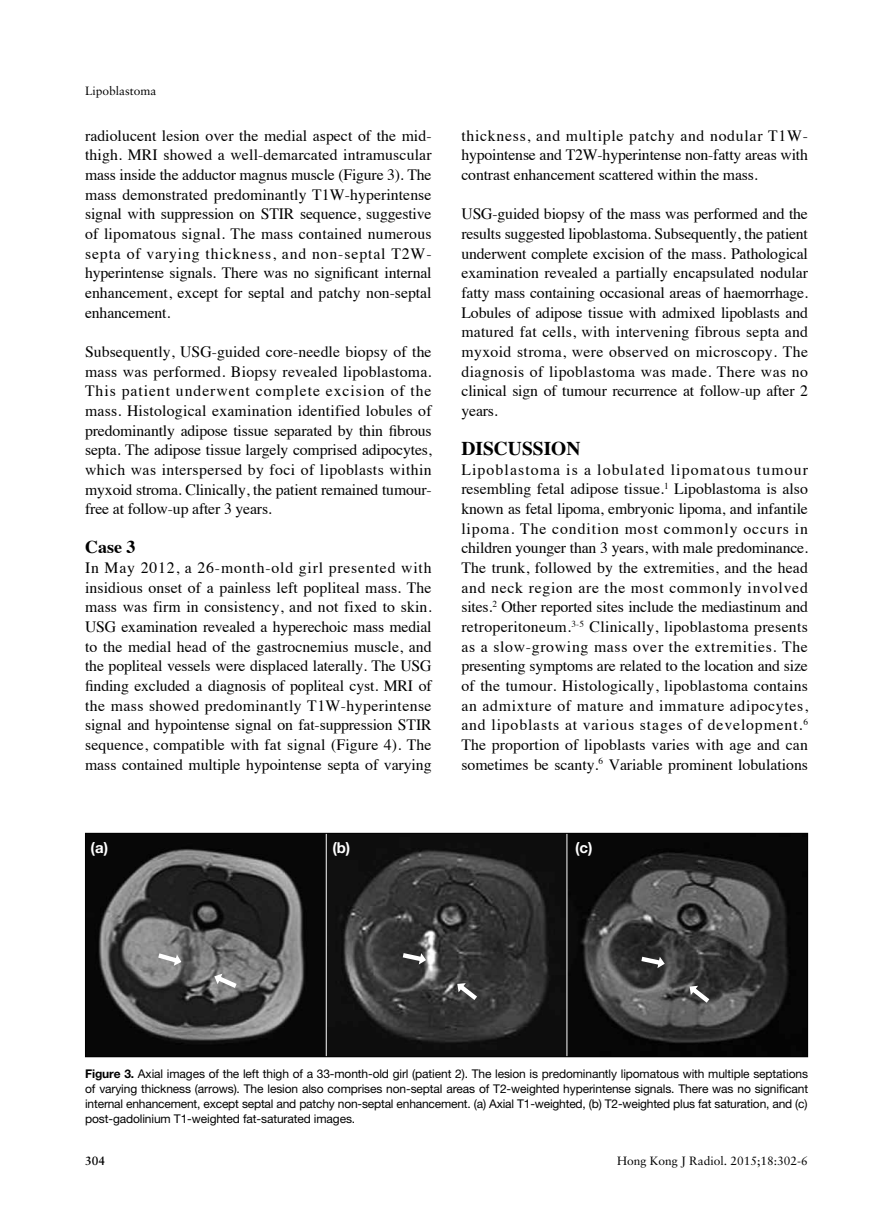
<style>
.page{position:relative;width:893px;height:1229px;background:#fff}
.page>*{position:absolute;margin:0;border:0;box-sizing:border-box;transform-origin:0 0}
.t1{font:700 19.5px "Times";color:#000}
.t2{font:700 18px "Times";color:#000}
.t3{font:15.75px/19.6px "Times";letter-spacing:-.01em;color:#000;text-align:justify}
.t4{font:700 15px "Helvetica Neue";color:#fff}
.t5{font:12px/15px "Helvetica Neue";letter-spacing:-.01em;color:#000;text-align:justify}
.t6{font:12px "Sabon";color:#000}
.t7{font:700 12px "Sabon";color:#000}
.s1{font-weight:700}
</style>
<div class="page">
<img style="left:87px;top:835px;width:719px;height:220px">
<svg style="left:158px;top:953px;width:23px;height:13px"></svg>
<svg style="left:403px;top:953px;width:23px;height:11px"></svg>
<svg style="left:641px;top:957px;width:24px;height:11px"></svg>
<svg style="left:214px;top:973px;width:23px;height:15px"></svg>
<svg style="left:457px;top:983px;width:20px;height:17px"></svg>
<svg style="left:690px;top:986px;width:19px;height:17px"></svg>
<hr style="left:326px;top:833px;width:1px;height:223px;background:#fff">
<hr style="left:567px;top:833px;width:1px;height:223px;background:#fff">
<div style="left:85px;top:833px;width:723px;height:224px;border:1px solid #000"></div>
<p class="t6" style="left:85px;top:84px;width:73px">Lipoblastoma</p>
<p class="t3" style="left:85px;top:124px;width:348px">radiolucent lesion over the medial aspect of the mid&shy;thigh. MRI showed a well-demarcated intramuscular mass inside the adductor magnus muscle (Figure 3). The mass demonstrated predominantly T1W-hyperintense signal with suppression on STIR sequence, suggestive of lipomatous signal. The mass contained numerous septa of varying thickness, and non-septal T2W&shy;hyperintense signals. There was no significant internal enhancement, except for septal and patchy non-septal enhancement.</p>
<p class="t3" style="left:85px;top:340px;width:348px">Subsequently, USG-guided core-needle biopsy of the mass was performed. Biopsy revealed lipoblastoma.<br>This patient underwent complete excision of the mass. Histological examination identified lobules of predominantly adipose tissue separated by thin fibrous septa. The adipose tissue largely comprised adipocytes, which was interspersed by foci of lipoblasts within myxoid stroma. Clinically, the patient remained tumour&shy;free at follow-up after 3 years.</p>
<p class="t2" style="left:85px;top:530px;width:52px">Case 3</p>
<p class="t3" style="left:85px;top:556px;width:348px">In May 2012, a 26-month-old girl presented with insidious onset of a painless left popliteal mass. The mass was firm in consistency, and not fixed to skin.<br>USG examination revealed a hyperechoic mass medial to the medial head of the gastrocnemius muscle, and the popliteal vessels were displaced laterally. The USG finding excluded a diagnosis of popliteal cyst. MRI of the mass showed predominantly T1W-hyperintense signal and hypointense signal on fat-suppression STIR sequence, compatible with fat signal (Figure 4). The mass contained multiple hypointense septa of varying</p>
<p class="t3" style="left:461px;top:124px;width:348px">thickness, and multiple patchy and nodular T1W&shy;hypointense and T2W-hyperintense non-fatty areas with contrast enhancement scattered within the mass.</p>
<p class="t3" style="left:461px;top:203px;width:348px">USG-guided biopsy of the mass was performed and the results suggested lipoblastoma. Subsequently, the patient underwent complete excision of the mass. Pathological examination revealed a partially encapsulated nodular fatty mass containing occasional areas of haemorrhage.<br>Lobules of adipose tissue with admixed lipoblasts and matured fat cells, with intervening fibrous septa and myxoid stroma, were observed on microscopy. The diagnosis of lipoblastoma was made. There was no clinical sign of tumour recurrence at follow-up after 2 years.</p>
<p class="t1" style="left:461px;top:430px;width:121px">DISCUSSION</p>
<p class="t3" style="left:461px;top:458px;width:348px">Lipoblastoma is a lobulated lipomatous tumour resembling fetal adipose tissue.<sup>1</sup> Lipoblastoma is also known as fetal lipoma, embryonic lipoma, and infantile lipoma. The condition most commonly occurs in children younger than 3 years, with male predominance.<br>The trunk, followed by the extremities, and the head and neck region are the most commonly involved sites.<sup>2</sup> Other reported sites include the mediastinum and retroperitoneum.<sup>3-5</sup> Clinically, lipoblastoma presents as a slow-growing mass over the extremities. The presenting symptoms are related to the location and size of the tumour. Histologically, lipoblastoma contains an admixture of mature and immature adipocytes, and lipoblasts at various stages of development.<sup>6<br></sup>The proportion of lipoblasts varies with age and can sometimes be scanty.<sup>6</sup> Variable prominent lobulations</p>
<p class="t4" style="left:91px;top:838px;width:19px">(a)</p>
<p class="t4" style="left:332px;top:838px;width:20px">(b)</p>
<p class="t4" style="left:575px;top:838px;width:19px">(c)</p>
<p class="t5" style="left:85px;top:1066px;width:724px"><span class="s1">Figure 3.</span> Axial images of the left thigh of a 33-month-old girl (patient 2). The lesion is predominantly lipomatous with multiple septations of varying thickness (arrows). The lesion also comprises non-septal areas of T2-weighted hyperintense signals. There was no significant internal enhancement, except septal and patchy non-septal enhancement. (a) Axial T1-weighted, (b) T2-weighted plus fat saturation, and (c) post-gadolinium T1-weighted fat-saturated images.</p>
<p class="t7" style="left:85px;top:1153px;width:22px">304</p>
<p class="t6" style="left:617px;top:1153px;width:192px">Hong Kong J Radiol. 2015;18:302-6</p>
</div>
